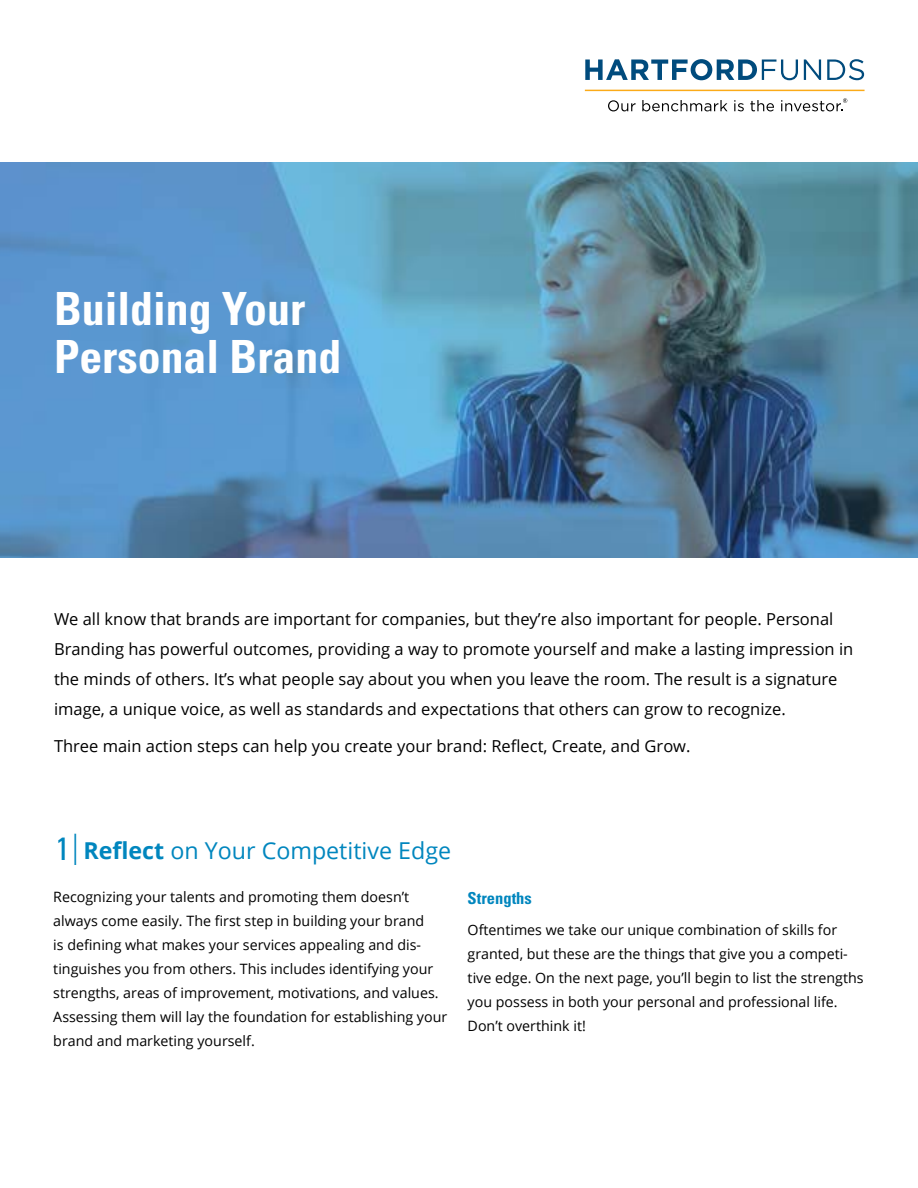
<style>
.page{position:relative;width:918px;height:1188px;background:#fff}
.page>*{position:absolute;margin:0;border:0;box-sizing:border-box;transform-origin:0 0}
.t1{font:700 condensed 45.75px/48px "Univers";color:#fff}
.t2{font:23.25px "Open Sans";color:#0086be}
.t3{font:16.5px/30px "Open Sans";color:#000}
.t4{font:700 condensed 16.5px "Univers";color:#0086be}
.t5{font:14.25px/24px "Open Sans";color:#000}
.s1{font-family:"Univers";font-stretch:condensed;font-size:32.25px}
.s2{font-weight:700}
</style>
<div class="page">
<img style="left:0;top:162px;width:918px;height:395px">
<svg style="left:585px;top:59px;width:213px;height:21px"></svg>
<svg style="left:804px;top:60px;width:17px;height:20px"></svg>
<svg style="left:827px;top:59px;width:37px;height:21px"></svg>
<hr style="left:585px;top:90px;width:280px;height:1px;background:#fbaa19">
<svg style="left:608px;top:100px;width:28px;height:11px"></svg>
<svg style="left:642px;top:100px;width:85px;height:11px"></svg>
<svg style="left:734px;top:100px;width:10px;height:11px"></svg>
<svg style="left:750px;top:100px;width:24px;height:11px"></svg>
<svg style="left:781px;top:98px;width:66px;height:13px"></svg>
<h1 class="t1" style="left:54px;top:285px;width:289px">Building Your<br>Personal Brand</h1>
<p class="t3" style="left:54px;top:603px;width:801px">We all know that brands are important for companies, but they’re also important for people. Personal Branding has powerful outcomes, providing a way to promote yourself and make a lasting impression in the minds of others. It’s what people say about you when you leave the room. The result is a signature image, a unique voice, as well as standards and expectations that others can grow to recognize.</p>
<p class="t3" style="left:54px;top:730px;width:638px">Three main action steps can help you create your brand: Reflect, Create, and Grow.</p>
<h2 class="t2" style="left:55px;top:834px;width:397px"><span class="s1">1</span> <span class="s2">Reflect</span> on Your Competitive Edge</h2>
<p class="t5" style="left:53px;top:884px;width:396px">Recognizing your talents and promoting them doesn’t always come easily. The first step in building your brand<br>is defining what makes your services appealing and dis&shy;tinguishes you from others. This includes identifying your strengths, areas of improvement, motivations, and values.<br>Assessing them will lay the foundation for establishing your brand and marketing yourself.</p>
<p class="t4" style="left:468px;top:888px;width:66px">Strengths</p>
<p class="t5" style="left:468px;top:917px;width:397px">Oftentimes we take our unique combination of skills for granted, but these are the things that give you a competi&shy;tive edge. On the next page, you’ll begin to list the strengths you possess in both your personal and professional life.<br>Don’t overthink it!</p>
</div>
